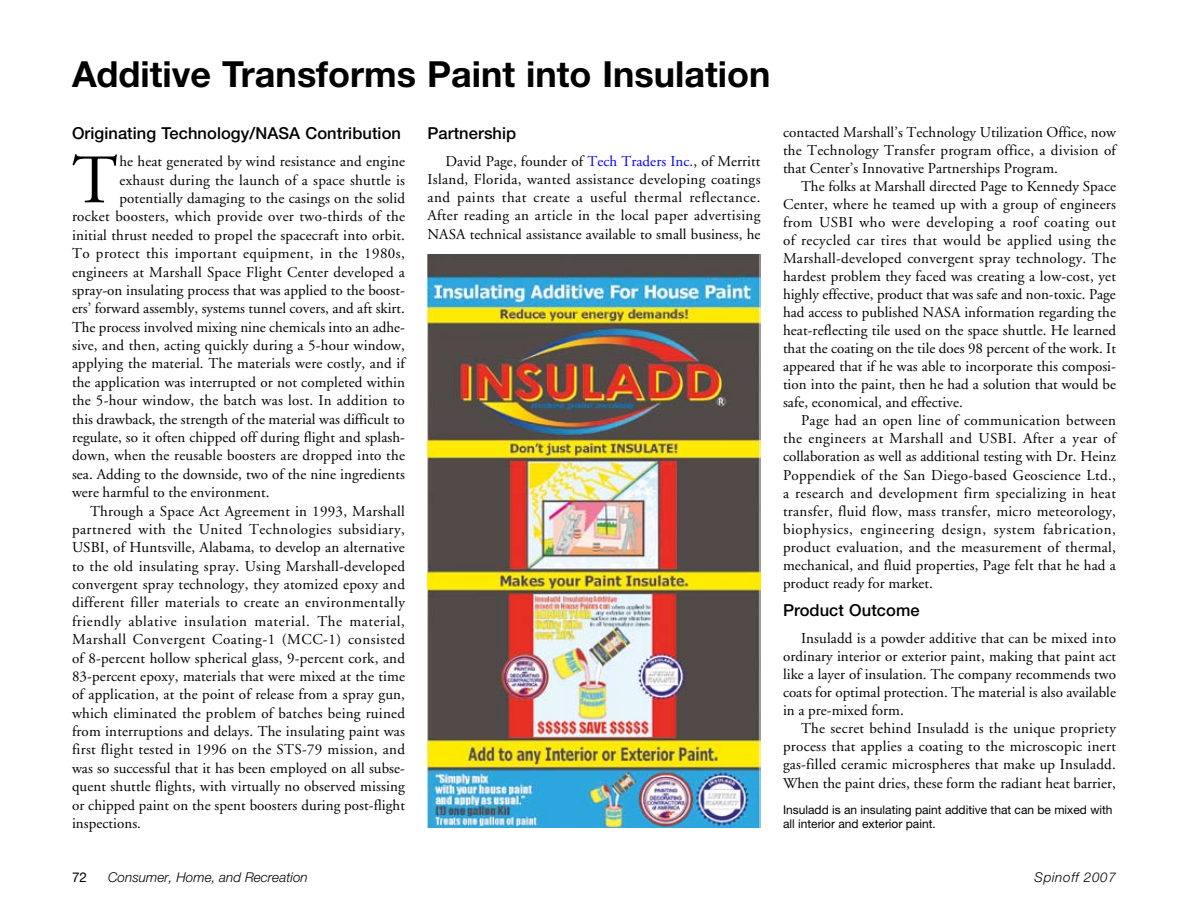
<style>
.page{position:relative;width:1188px;height:918px;background:#fff}
.page>*{position:absolute;margin:0;border:0;box-sizing:border-box;transform-origin:0 0}
.Drop_Cap{font:69.3px "Adobe Garamond";color:#000}
.t1{font:700 36px "Helvetica Neue";color:#000}
.Subhead{font:500 16.5px "Helvetica Neue";letter-spacing:.005em;color:#000}
.Drop_Cap-2{font:15px/18px "Adobe Garamond";letter-spacing:.005em;color:#000;text-align:justify}
.Drop_Cap-3{font:15px "Adobe Garamond";letter-spacing:.03em;color:#000}
.t2{font:italic 300 13.5px "Helvetica Neue";letter-spacing:.005em;color:#000}
.t3{font:italic 300 13.5px "Helvetica Neue";letter-spacing:.05em;color:#000}
.t4{font:13.5px "Helvetica Neue";color:#000}
.t5{font:12px/14.4px "Helvetica Neue";color:#000}
.s1{color:#00f}
</style>
<div class="page">
<img style="left:428px;top:254px;width:332px;height:574px">
<p class="t1" style="left:72px;top:52px;width:700px">Additive Transforms Paint into Insulation</p>
<p class="Subhead" style="left:72px;top:123px;width:331px">Originating Technology/NASA Contribution</p>
<p class="Drop_Cap" style="left:72px;top:143px;width:47px">T</p>
<p class="Drop_Cap-2" style="left:119px;top:153px;width:287px">he heat generated by wind resistance and engine</p>
<p class="Drop_Cap-2" style="left:119px;top:171px;width:287px">exhaust during the launch of a space shuttle is</p>
<p class="Drop_Cap-2" style="left:119px;top:190px;width:287px">potentially damaging to the casings on the solid</p>
<p class="Drop_Cap-2" style="left:72px;top:208px;width:335px">rocket boosters, which provide over two-thirds of the</p>
<p class="Drop_Cap-2" style="left:72px;top:226px;width:335px">initial thrust needed to propel the spacecraft into orbit.</p>
<p class="Drop_Cap-3" style="left:72px;top:245px;width:334px">To protect this important equipment, in the 1980s,</p>
<p class="Drop_Cap-2" style="left:72px;top:263px;width:334px">engineers at Marshall Space Flight Center developed a</p>
<p class="Drop_Cap-2" style="left:72px;top:282px;width:335px">spray-on insulating process that was applied to the boost-</p>
<p class="Drop_Cap-2" style="left:72px;top:300px;width:334px">ers’ forward assembly, systems tunnel covers, and aft skirt.</p>
<p class="Drop_Cap-2" style="left:72px;top:318px;width:335px">The process involved mixing nine chemicals into an adhe-</p>
<p class="Drop_Cap-2" style="left:72px;top:337px;width:335px">sive, and then, acting quickly during a 5-hour window,</p>
<p class="Drop_Cap-2" style="left:72px;top:355px;width:334px">applying the material. The materials were costly, and if</p>
<p class="Drop_Cap-2" style="left:72px;top:373px;width:334px">the application was interrupted or not completed within</p>
<p class="Drop_Cap-2" style="left:72px;top:392px;width:334px">the 5-hour window, the batch was lost. In addition to</p>
<p class="Drop_Cap-2" style="left:72px;top:410px;width:334px">this drawback, the strength of the material was difficult to</p>
<p class="Drop_Cap-2" style="left:72px;top:429px;width:335px">regulate, so it often chipped off during flight and splash-</p>
<p class="Drop_Cap-2" style="left:72px;top:447px;width:334px">down, when the reusable boosters are dropped into the</p>
<p class="Drop_Cap-2" style="left:72px;top:465px;width:334px">sea. Adding to the downside, two of the nine ingredients</p>
<p class="Drop_Cap-2" style="left:72px;top:484px;width:199px">were harmful to the environment.</p>
<p class="Drop_Cap-2" style="left:72px;top:502px;width:335px;line-height:18.5px;text-indent:18px">Through a Space Act Agreement in 1993, Marshall partnered with the United Technologies subsidiary, USBI, of Huntsville, Alabama, to develop an alternative to the old insulating spray. Using Marshall-developed convergent spray technology, they atomized epoxy and different filler materials to create an environmentally friendly ablative insulation material. The material, Marshall Convergent Coating-1 (MCC-1) consisted of 8-percent hollow spherical glass, 9-percent cork, and 83-percent epoxy, materials that were mixed at the time of application, at the point of release from a spray gun, which eliminated the problem of batches being ruined from interruptions and delays. The insulating paint was first flight tested in 1996 on the STS-79 mission, and was so successful that it has been employed on all subse&shy;quent shuttle flights, with virtually no observed missing or chipped paint on the spent boosters during post-flight inspections.</p>
<p class="Subhead" style="left:428px;top:123px;width:90px">Partnership</p>
<p class="Drop_Cap-2" style="left:428px;top:153px;width:335px;text-indent:18px">David Page, founder of <span class="s1">Tech Traders Inc.</span>, of Merritt Island, Florida, wanted assistance developing coatings and paints that create a useful thermal reflectance.<br>After reading an article in the local paper advertising NASA technical assistance available to small business, he</p>
<p class="Drop_Cap-2" style="left:783px;top:124px;width:334px">contacted Marshall’s Technology Utilization Office, now the Technology Transfer program office, a division of that Center’s Innovative Partnerships Program.</p>
<p class="Drop_Cap-2" style="left:783px;top:178px;width:335px;text-indent:18px">The folks at Marshall directed Page to Kennedy Space Center, where he teamed up with a group of engineers from USBI who were developing a roof coating out of recycled car tires that would be applied using the Marshall-developed convergent spray technology. The hardest problem they faced was creating a low-cost, yet highly effective, product that was safe and non-toxic. Page had access to published NASA information regarding the heat-reflecting tile used on the space shuttle. He learned that the coating on the tile does 98 percent of the work. It appeared that if he was able to incorporate this composi&shy;tion into the paint, then he had a solution that would be safe, economical, and effective.</p>
<p class="Drop_Cap-2" style="left:783px;top:412px;width:335px;text-indent:18px">Page had an open line of communication between the engineers at Marshall and USBI. After a year of collaboration as well as additional testing with Dr. Heinz Poppendiek of the San Diego-based Geoscience Ltd., a research and development firm specializing in heat transfer, fluid flow, mass transfer, micro meteorology, biophysics, engineering design, system fabrication, product evaluation, and the measurement of thermal, mechanical, and fluid properties, Page felt that he had a product ready for market.</p>
<p class="Subhead" style="left:783px;top:601px;width:138px">Product Outcome</p>
<p class="Drop_Cap-2" style="left:783px;top:630px;width:335px;text-indent:18px">Insuladd is a powder additive that can be mixed into ordinary interior or exterior paint, making that paint act like a layer of insulation. The company recommends two coats for optimal protection. The material is also available in a pre-mixed form.</p>
<p class="Drop_Cap-2" style="left:783px;top:720px;width:335px;text-indent:18px">The secret behind Insuladd is the unique propriety process that applies a coating to the microscopic inert gas-filled ceramic microspheres that make up Insuladd.<br>When the paint dries, these form the radiant heat barrier,</p>
<p class="t5" style="left:783px;top:802px;width:331px">Insuladd is an insulating paint additive that can be mixed with all interior and exterior paint.</p>
<p class="t4" style="left:72px;top:869px;width:8px">72</p>
<p class="t2" style="left:108px;top:869px;width:201px">Consumer, Home, and Recreation</p>
<p class="t3" style="left:1034px;top:869px;width:83px">Spinoff 2007</p>
</div>
